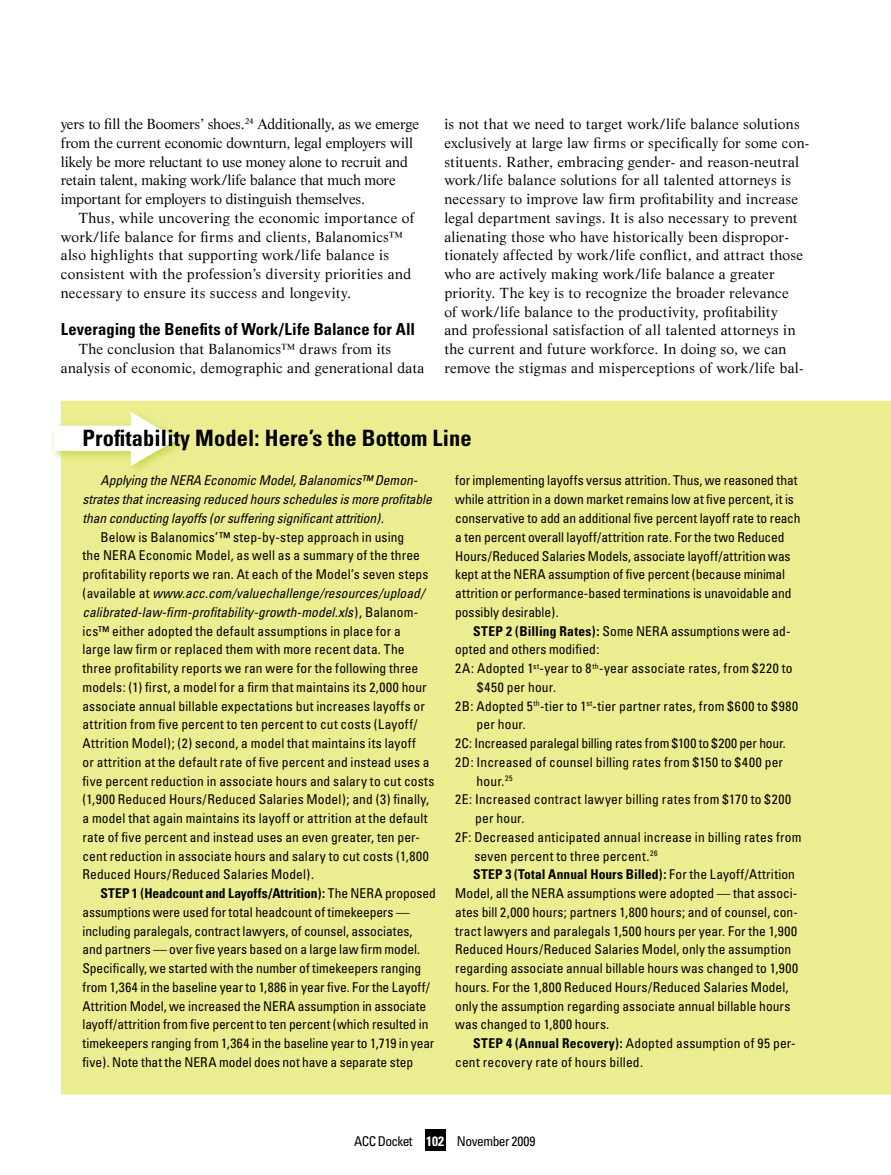
<style>
.page{position:relative;width:891px;height:1175px;background:#fff}
.page>*{position:absolute;margin:0;border:0;box-sizing:border-box;transform-origin:0 0}
.t1{font:700 condensed 22.5px "Univers";letter-spacing:.005em;color:#000}
.t2{font:700 condensed 16.5px "Univers";letter-spacing:.005em;color:#000}
.t3{font:14.25px/18.8px "Life";letter-spacing:.015em;color:#000}
.t4{font:14.25px/18.8px "Life";letter-spacing:-.01em;color:#000}
.t5{font:condensed 13.5px/18.8px "Univers";letter-spacing:.005em;color:#000}
.t6{font:italic condensed 13.5px/18.8px "Univers";letter-spacing:-.005em;color:#000}
.t7{font:condensed 13.5px "Univers";letter-spacing:.025em;color:#000}
.t8{font:700 condensed 13.5px "Univers";letter-spacing:.005em;color:#000}
.t9{font:condensed 13.5px "Univers";letter-spacing:-.04em;color:#000}
.s1{font-style:italic}
.s2{font-weight:700}
.s3{font-weight:400}
.s4{font-weight:700;color:#fff}
</style>
<div class="page">
<div style="left:425px;top:1129px;width:21px;height:21px;background:#000"></div>
<div style="left:61px;top:400px;width:830px;height:694px;background:#ebed90"></div>
<div style="left:49px;top:407px;width:139px;height:68px;background:#c3d446;opacity:.9"></div>
<svg style="left:54px;top:412px;width:124px;height:54px"></svg>
<p class="t4" style="left:61px;top:114px;width:360px">yers to fill the Boomers’ shoes.<sup>24</sup> Additionally, as we emerge from the current economic downturn, legal employers will likely be more reluctant to use money alone to recruit and retain talent, making work/life balance that much more important for employers to distinguish themselves.</p>
<p class="t3" style="left:61px;top:208px;width:355px;text-indent:18px">Thus, while uncovering the economic importance of work/life balance for firms and clients, Balanomics™ also highlights that supporting work/life balance is consistent with the profession’s diversity priorities and necessary to ensure its success and longevity.</p>
<p class="t2" style="left:61px;top:319px;width:356px">Leveraging the Benefits of Work/Life Balance for All</p>
<p class="t3" style="left:61px;top:339px;width:365px;text-indent:18px">The conclusion that Balanomics™ draws from its analysis of economic, demographic and generational data</p>
<p class="t3" style="left:444px;top:114px;width:367px">is not that we need to target work/life balance solutions exclusively at large law firms or specifically for some con&shy;stituents. Rather, embracing gender- and reason-neutral work/life balance solutions for all talented attorneys is necessary to improve law firm profitability and increase legal department savings. It is also necessary to prevent alienating those who have historically been dispropor&shy;tionately affected by work/life conflict, and attract those who are actively making work/life balance a greater priority. The key is to recognize the broader relevance<br>of work/life balance to the productivity, profitability<br>and professional satisfaction of all talented attorneys in the current and future workforce. In doing so, we can remove the stigmas and misperceptions of work/life bal-</p>
<h1 class="t1" style="left:83px;top:424px;width:391px">Profitability Model: Here’s the Bottom Line</h1>
<p class="t6" style="left:83px;top:471px;width:351px;text-indent:18px">Applying the NERA Economic Model, Balanomics™ Demon&shy;strates that increasing reduced hours schedules is more profitable than conducting layoffs (or suffering significant attrition).</p>
<p class="t5" style="left:82px;top:527px;width:353px;text-indent:18px">Below is Balanomics’™ step-by-step approach in using<br>the NERA Economic Model, as well as a summary of the three profitability reports we ran. At each of the Model’s seven steps (available at <span class="s1">www.acc.com/valuechallenge/resources/upload/ calibrated-law-firm-profitability-growth-model.xls</span>), Balanom&shy;ics™ either adopted the default assumptions in place for a<br>large law firm or replaced them with more recent data. The three profitability reports we ran were for the following three models: (1) first, a model for a firm that maintains its 2,000 hour associate annual billable expectations but increases layoffs or attrition from five percent to ten percent to cut costs (Layoff/ Attrition Model); (2) second, a model that maintains its layoff<br>or attrition at the default rate of five percent and instead uses a five percent reduction in associate hours and salary to cut costs (1,900 Reduced Hours/Reduced Salaries Model); and (3) finally, a model that again maintains its layoff or attrition at the default rate of five percent and instead uses an even greater, ten per&shy;cent reduction in associate hours and salary to cut costs (1,800<br>Reduced Hours/Reduced Salaries Model).</p>
<p class="t5" style="left:82px;top:883px;width:355px;text-indent:18px"><span class="s2">STEP 1 (Headcount and Layoffs/Attrition):</span> The NERA proposed assumptions were used for total headcount of timekeepers — including paralegals, contract lawyers, of counsel, associates,<br>and partners — over five years based on a large law firm model.<br>Specifically, we started with the number of timekeepers ranging from 1,364 in the baseline year to 1,886 in year five. For the Layoff/ Attrition Model, we increased the NERA assumption in associate layoff/attrition from five percent to ten percent (which resulted in timekeepers ranging from 1,364 in the baseline year to 1,719 in year five). Note that the NERA model does not have a separate step</p>
<p class="t5" style="left:455px;top:471px;width:347px">for implementing layoffs versus attrition. Thus, we reasoned that while attrition in a down market remains low at five percent, it is conservative to add an additional five percent layoff rate to reach a ten percent overall layoff/attrition rate. For the two Reduced Hours/Reduced Salaries Models, associate layoff/attrition was kept at the NERA assumption of five percent (because minimal attrition or performance-based terminations is unavoidable and possibly desirable).</p>
<p class="t5" style="left:473px;top:621px;width:319px"><span class="s2">STEP 2 (Billing Rates):</span> Some NERA assumptions were ad-</p>
<p class="t5" style="left:455px;top:640px;width:146px">opted and others modified:</p>
<p class="t5" style="left:455px;top:658px;width:339px">2A: Adopted 1<sup>st</sup>-year to 8<sup>th</sup>-year associate rates, from $220 to</p>
<p class="t5" style="left:477px;top:677px;width:80px">$450 per hour.</p>
<p class="t7" style="left:455px;top:697px;width:344px">2B: Adopted 5<sup>th</sup>-tier to 1<sup>st</sup>-tier partner rates, from $600 to $980</p>
<p class="t5" style="left:477px;top:715px;width:51px">per hour.</p>
<p class="t5" style="left:455px;top:733px;width:332px">2C: Increased paralegal billing rates from $100 to $200 per hour.</p>
<p class="t5" style="left:455px;top:752px;width:329px">2D: Increased of counsel billing rates from $150 to $400 per</p>
<p class="t5" style="left:477px;top:771px;width:37px">hour.<sup>25</sup></p>
<p class="t5" style="left:455px;top:790px;width:337px">2E: Increased contract lawyer billing rates from $170 to $200</p>
<p class="t5" style="left:475px;top:808px;width:51px">per hour.</p>
<p class="t5" style="left:455px;top:827px;width:348px">2F: Decreased anticipated annual increase in billing rates from</p>
<p class="t5" style="left:474px;top:846px;width:185px">seven percent to three percent.<sup>26</sup></p>
<p class="t8" style="left:473px;top:866px;width:323px">STEP 3 (Total Annual Hours Billed): <span class="s3">For the Layoff/Attrition</span></p>
<p class="t5" style="left:455px;top:883px;width:344px">Model, all the NERA assumptions were adopted — that associ-</p>
<p class="t5" style="left:455px;top:902px;width:344px">ates bill 2,000 hours; partners 1,800 hours; and of counsel, con-</p>
<p class="t5" style="left:455px;top:921px;width:343px">tract lawyers and paralegals 1,500 hours per year. For the 1,900</p>
<p class="t5" style="left:455px;top:940px;width:338px">Reduced Hours/Reduced Salaries Model, only the assumption</p>
<p class="t5" style="left:455px;top:958px;width:344px">regarding associate annual billable hours was changed to 1,900</p>
<p class="t5" style="left:455px;top:977px;width:335px">hours. For the 1,800 Reduced Hours/Reduced Salaries Model,</p>
<p class="t5" style="left:455px;top:996px;width:337px">only the assumption regarding associate annual billable hours</p>
<p class="t5" style="left:455px;top:1015px;width:156px">was changed to 1,800 hours.</p>
<p class="t5" style="left:473px;top:1033px;width:324px"><span class="s2">STEP 4 (Annual Recovery):</span> Adopted assumption of 95 per-</p>
<p class="t5" style="left:455px;top:1052px;width:189px">cent recovery rate of hours billed.</p>
<p class="t9" style="left:354px;top:1132px;width:183px">ACC Docket <span class="s4">102</span> November 2009</p>
</div>
